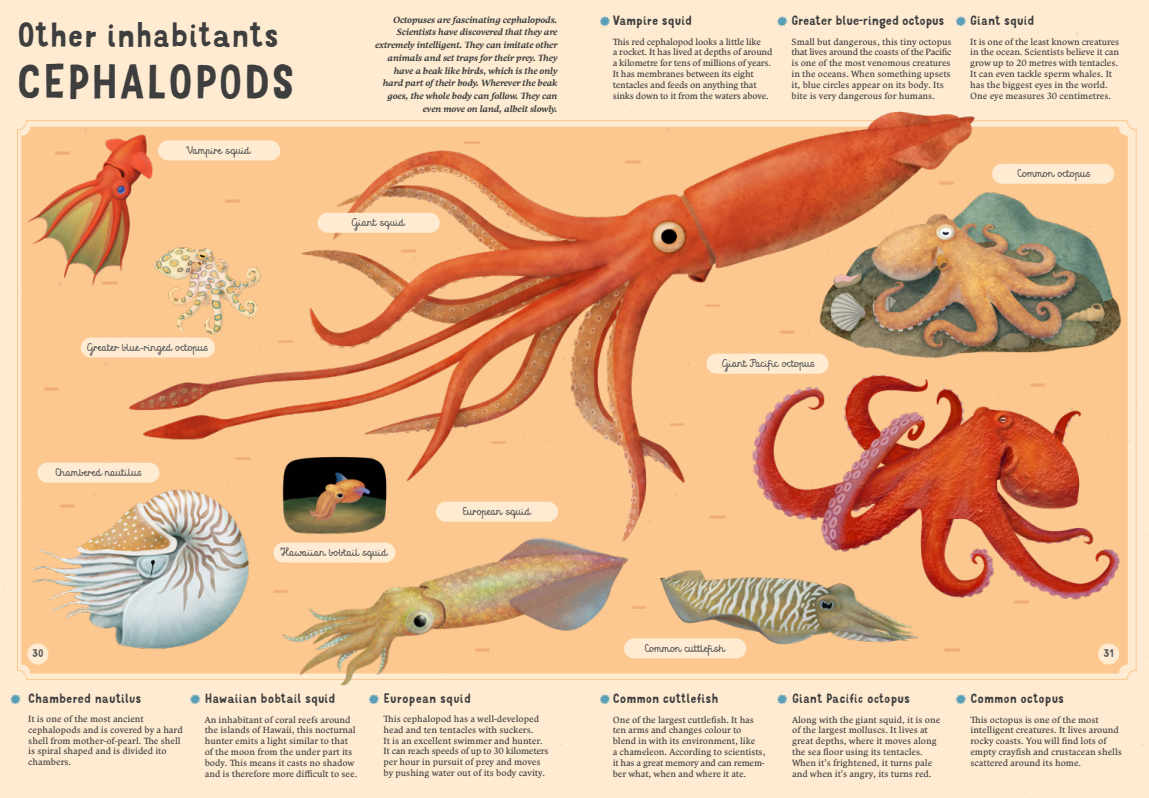
<style>
.page{position:relative;width:1149px;height:798px;background:#fff}
.page>*{position:absolute;margin:0;border:0;box-sizing:border-box;transform-origin:0 0}
.PODkap{font:46.5px "Mr Dodo";letter-spacing:.01em;color:#3e3e3f}
.PODkap-2{font:33px "Mr Dodo";color:#3e3e3f}
.text{font:15px "Mr Dodo";color:#599eb7}
.ZVÍŘATA{font:12.75px "Mr Dodo";color:#3e3e3f}
.ZVÍŘATA-2{font:12.75px "Mr Dodo";letter-spacing:-.02em;color:#3e3e3f}
.popisky{font:10.73px "Mrs White";color:#57585a}
.t1{font:10.5px "Mr Dodo";color:#57585a}
.text-2{font:9px/10.8px "Comenia Serif Pro";color:#3e3e3f}
.úvodní_text{font:italic 700 9px/12.8px "Comenia Serif Pro";letter-spacing:-.01em;color:#3e3e3f;text-align:right}
.text-3{font:9px/10.8px "Comenia Serif Pro";letter-spacing:-.02em;color:#3e3e3f}
</style>
<div class="page">
<img style="left:0;top:0;width:1148px;height:797px">
<img style="left:123px;top:110px;width:854px;height:435px">
<img style="left:23px;top:132px;width:135px;height:157px">
<img style="left:150px;top:231px;width:117px;height:106px">
<img style="left:258px;top:519px;width:382px;height:192px">
<img style="left:816px;top:155px;width:311px;height:212px">
<img style="left:743px;top:294px;width:383px;height:305px">
<img style="left:657px;top:567px;width:268px;height:81px">
<img style="left:23px;top:486px;width:234px;height:178px">
<img style="left:282px;top:454px;width:106px;height:80px">
<div style="left:28px;top:643px;width:20px;height:20px;background:#feebd1;border-radius:50%"></div>
<div style="left:28px;top:643px;width:20px;height:21px;border:1px solid #feebd1;border-radius:50%"></div>
<div style="left:1098px;top:643px;width:20px;height:20px;background:#feebd1;border-radius:50%"></div>
<div style="left:1097px;top:643px;width:21px;height:21px;border:1px solid #feebd1;border-radius:50%"></div>
<svg style="left:669px;top:423px;width:14px;height:2px"></svg>
<svg style="left:705px;top:304px;width:14px;height:2px"></svg>
<img style="left:779px;top:330px;width:15px;height:3px">
<img style="left:625px;top:160px;width:15px;height:3px">
<svg style="left:939px;top:182px;width:14px;height:2px"></svg>
<svg style="left:1029px;top:384px;width:15px;height:2px"></svg>
<img style="left:710px;top:515px;width:15px;height:3px">
<img style="left:631px;top:605px;width:14px;height:3px">
<img style="left:1013px;top:600px;width:15px;height:3px">
<svg style="left:944px;top:648px;width:15px;height:2px"></svg>
<svg style="left:475px;top:648px;width:14px;height:2px"></svg>
<img style="left:273px;top:589px;width:14px;height:3px">
<svg style="left:236px;top:457px;width:14px;height:2px"></svg>
<svg style="left:491px;top:441px;width:14px;height:2px"></svg>
<svg style="left:278px;top:340px;width:15px;height:2px"></svg>
<img style="left:401px;top:249px;width:14px;height:3px">
<img style="left:60px;top:504px;width:15px;height:3px">
<svg style="left:44px;top:388px;width:15px;height:2px"></svg>
<img style="left:103px;top:281px;width:14px;height:3px">
<svg style="left:55px;top:152px;width:14px;height:2px"></svg>
<img style="left:225px;top:199px;width:15px;height:3px">
<svg style="left:464px;top:141px;width:15px;height:2px"></svg>
<div style="left:317px;top:213px;width:122px;height:20px;background:#feebd1;border-radius:10px"></div>
<div style="left:158px;top:140px;width:122px;height:20px;background:#feebd1;border-radius:10px"></div>
<div style="left:81px;top:337px;width:134px;height:20px;background:#feebd1;border-radius:10px"></div>
<div style="left:37px;top:462px;width:122px;height:20px;background:#feebd1;border-radius:10px"></div>
<div style="left:991px;top:164px;width:122px;height:20px;background:#feebd1;border-radius:10px"></div>
<div style="left:706px;top:353px;width:122px;height:20px;background:#feebd1;border-radius:10px"></div>
<div style="left:273px;top:542px;width:122px;height:20px;background:#feebd1;border-radius:10px"></div>
<div style="left:436px;top:501px;width:122px;height:20px;background:#feebd1;border-radius:10px"></div>
<div style="left:624px;top:638px;width:122px;height:20px;background:#feebd1;border-radius:10px"></div>
<p class="PODkap-2" style="left:17px;top:14px;width:263px">Other inhabitants</p>
<p class="PODkap" style="left:17px;top:53px;width:280px">CEPHALOPODS</p>
<p class="popisky" style="left:188px;top:143px;width:64px">Vampire squid</p>
<p class="úvodní_text" style="left:375px;top:13px;width:184px">Octopuses are fascinating cephalopods.<br>Scientists have discovered that they are extremely intelligent. They can imitate other animals and set traps for their prey. They have a beak like birds, which is the only hard part of their body. Wherever the beak goes, the whole body can follow. They can even move on land, albeit slowly.</p>
<p class="popisky" style="left:352px;top:215px;width:54px">Giant squid</p>
<p class="ZVÍŘATA-2" style="left:791px;top:13px;width:154px">Greater blue-ringed octopus</p>
<p class="text-2" style="left:791px;top:36px;width:161px">Small but dangerous, this tiny octopus that lives around the coasts of the Pacific is one of the most venomous creatures in the oceans. When something upsets it, blue circles appear on its body. Its bite is very dangerous for humans.</p>
<p class="ZVÍŘATA" style="left:969px;top:13px;width:66px">Giant squid</p>
<p class="text-2" style="left:969px;top:36px;width:150px">It is one of the least known creatures in the ocean. Scientists believe it can grow up to 20 metres with tentacles.<br>It can even tackle sperm whales. It has the biggest eyes in the world.<br>One eye measures 30 centimetres.</p>
<p class="ZVÍŘATA" style="left:612px;top:13px;width:81px">Vampire squid</p>
<p class="text-3" style="left:612px;top:36px;width:161px">This red cephalopod looks a little like<br>a rocket. It has lived at depths of around a kilometre for tens of millions of years.<br>It has membranes between its eight tentacles and feeds on anything that sinks down to it from the waters above.</p>
<p class="text" style="left:598px;top:12px;width:14px">✹</p>
<p class="text" style="left:775px;top:12px;width:14px">✹</p>
<p class="text" style="left:954px;top:12px;width:14px">✹</p>
<p class="popisky" style="left:1017px;top:166px;width:74px">Common octopus</p>
<p class="popisky" style="left:87px;top:340px;width:122px">Greater blue-ringed octopus</p>
<p class="popisky" style="left:56px;top:465px;width:87px">Chambered nautilus</p>
<p class="popisky" style="left:281px;top:544px;width:108px">Hawaiian bobtail squid</p>
<p class="popisky" style="left:463px;top:504px;width:69px">European squid</p>
<p class="popisky" style="left:722px;top:356px;width:93px">Giant Pacific octopus</p>
<p class="popisky" style="left:644px;top:640px;width:82px">Common cuttlefish</p>
<p class="t1" style="left:32px;top:646px;width:13px">30</p>
<p class="t1" style="left:1102px;top:646px;width:12px">31</p>
<p class="ZVÍŘATA" style="left:970px;top:690px;width:95px">Common octopus</p>
<p class="text-2" style="left:970px;top:713px;width:153px">This octopus is one of the most intelligent creatures. It lives around rocky coasts. You will find lots of empty crayfish and crustacean shells scattered around its home.</p>
<p class="text" style="left:10px;top:690px;width:14px">✹</p>
<p class="text" style="left:189px;top:690px;width:14px">✹</p>
<p class="text" style="left:367px;top:690px;width:14px">✹</p>
<p class="ZVÍŘATA" style="left:383px;top:689px;width:89px">European squid</p>
<p class="text" style="left:598px;top:689px;width:14px">✹</p>
<p class="text" style="left:775px;top:689px;width:14px">✹</p>
<p class="text" style="left:954px;top:689px;width:14px">✹</p>
<p class="text-2" style="left:383px;top:713px;width:166px">This cephalopod has a well-developed head and ten tentacles with suckers.<br>It is an excellent swimmer and hunter.<br>It can reach speeds of up to 30 kilometers per hour in pursuit of prey and moves by pushing water out of its body cavity.</p>
<p class="ZVÍŘATA" style="left:28px;top:689px;width:115px">Chambered nautilus</p>
<p class="text-2" style="left:28px;top:713px;width:156px">It is one of the most ancient cephalopods and is covered by a hard shell from mother-of-pearl. The shell is spiral shaped and is divided ito chambers.</p>
<p class="ZVÍŘATA" style="left:612px;top:690px;width:107px">Common cuttlefish</p>
<p class="text-2" style="left:612px;top:713px;width:154px">One of the largest cuttlefish. It has ten arms and changes colour to blend in with its environment, like<br>a chameleon. According to scientists, it has a great memory and can remem&shy;ber what, when and where it ate.</p>
<p class="ZVÍŘATA" style="left:205px;top:690px;width:132px">Hawaiian bobtail squid</p>
<p class="text-2" style="left:205px;top:713px;width:154px">An inhabitant of coral reefs around the islands of Hawaii, this nocturnal hunter emits a light similar to that of the moon from the under part its body. This means it casts no shadow and is therefore more difficult to see.</p>
<p class="ZVÍŘATA" style="left:791px;top:690px;width:119px">Giant Pacific octopus</p>
<p class="text-2" style="left:791px;top:713px;width:150px">Along with the giant squid, it is one of the largest molluscs. It lives at great depths, where it moves along the sea floor using its tentacles.<br>When it’s frightened, it turns pale and when it’s angry, its turns red.</p>
</div>
